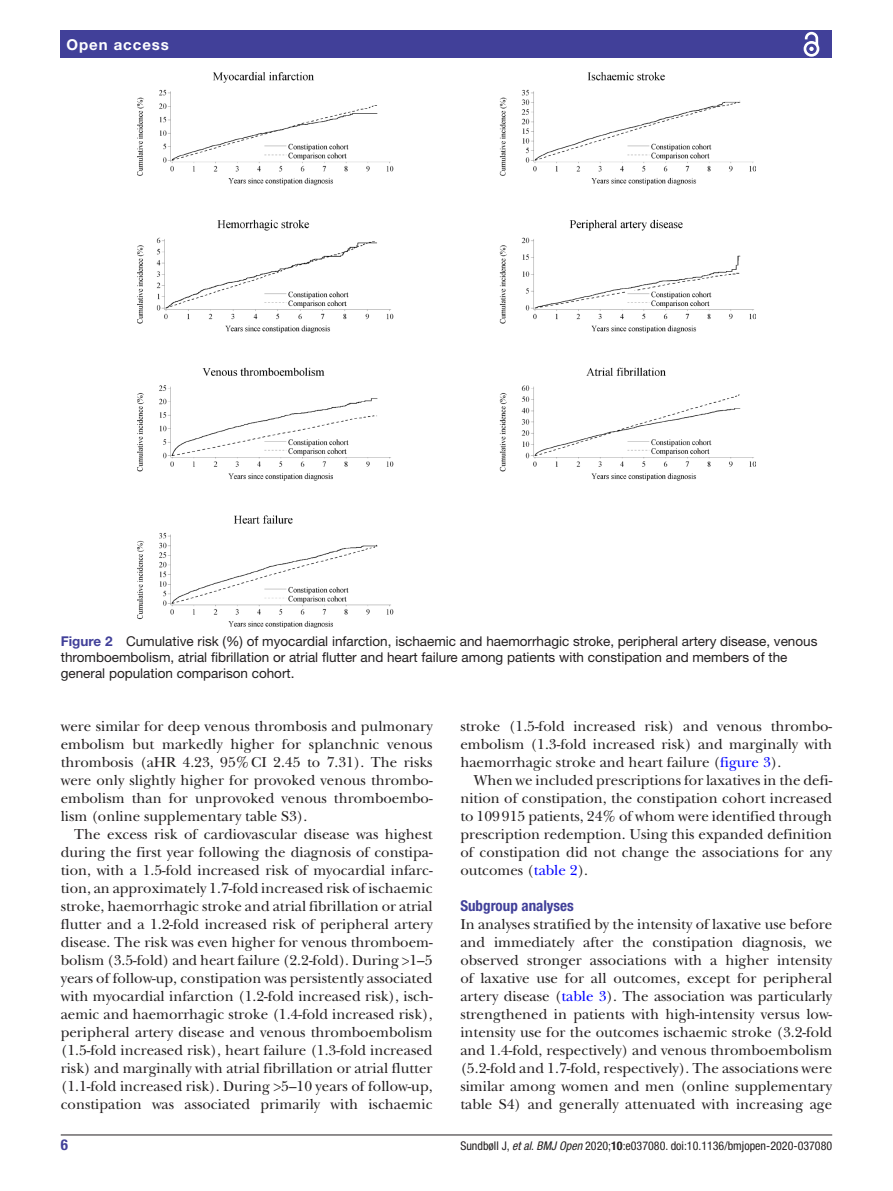
<style>
.page{position:relative;width:893px;height:1191px;background:#fff}
.page>*{position:absolute;margin:0;border:0;box-sizing:border-box;transform-origin:0 0}
.t1{font:15px/18px "New Baskerville";color:#231f20;text-align:justify}
.t2{font:700 condensed 15px "Helvetica Neue LT Std";color:#414099}
.t3{font:700 15px "Helvetica Neue LT Std";letter-spacing:.065em;color:#fff}
.t4{font:13.5px/16.2px "Helvetica Neue LT Std";color:#231f20}
.t5{font:condensed 12px "Helvetica Neue LT Std";color:#231f20}
.s1{font-weight:700;color:#414099}
.s2{color:#00f}
.s3{font-style:italic}
.s4{font-weight:700}
</style>
<div class="page">
<hr style="left:61px;top:1134px;width:771px;height:1px;background:#231f20">
<div style="left:61px;top:31px;width:771px;height:27px;background:#414099"></div>
<svg style="left:803px;top:31px;width:17px;height:26px"></svg>
<img style="left:138px;top:73px;width:617px;height:555px">
<p class="t3" style="left:66px;top:35px;width:104px">Open access</p>
<p class="t4" style="left:61px;top:632px;width:758px"><span class="s1">Figure 2</span> Cumulative risk (%) of myocardial infarction, ischaemic and haemorrhagic stroke, peripheral artery disease, venous thromboembolism, atrial fibrillation or atrial flutter and heart failure among patients with constipation and members of the general population comparison cohort.</p>
<p class="t1" style="left:61px;top:717px;width:373px">were similar for deep venous thrombosis and pulmonary embolism but markedly higher for splanchnic venous thrombosis (aHR 4.23, 95%CI 2.45 to 7.31). The risks were only slightly higher for provoked venous thrombo&shy;embolism than for unprovoked venous thromboembo&shy;lism (online supplementary table S3).</p>
<p class="t1" style="left:61px;top:825px;width:373px;text-indent:14px">The excess risk of cardiovascular disease was highest during the first year following the diagnosis of constipa&shy;tion, with a 1.5-fold increased risk of myocardial infarc&shy;tion, an approximately 1.7-fold increased risk of ischaemic stroke, haemorrhagic stroke and atrial fibrillation or atrial flutter and a 1.2-fold increased risk of peripheral artery disease. The risk was even higher for venous thromboem&shy;bolism (3.5-fold) and heart failure (2.2-fold). During &gt;1–5 years of follow-up, constipation was persistently associated with myocardial infarction (1.2-fold increased risk), isch&shy;aemic and haemorrhagic stroke (1.4-fold increased risk), peripheral artery disease and venous thromboembolism (1.5-fold increased risk), heart failure (1.3-fold increased risk) and marginally with atrial fibrillation or atrial flutter (1.1-fold increased risk). During &gt;5–10 years of follow-up, constipation was associated primarily with ischaemic</p>
<p class="t1" style="left:460px;top:717px;width:373px">stroke (1.5-fold increased risk) and venous thrombo&shy;embolism (1.3-fold increased risk) and marginally with haemorrhagic stroke and heart failure (<span class="s2">figure 3</span>).</p>
<p class="t1" style="left:460px;top:771px;width:373px;text-indent:14px">When we included prescriptions for laxatives in the defi&shy;nition of constipation, the constipation cohort increased to 109915 patients, 24% of whom were identified through prescription redemption. Using this expanded definition of constipation did not change the associations for any outcomes (<span class="s2">table 2</span>).</p>
<p class="t2" style="left:460px;top:897px;width:115px">Subgroup analyses</p>
<p class="t1" style="left:460px;top:915px;width:373px">In analyses stratified by the intensity of laxative use before and immediately after the constipation diagnosis, we observed stronger associations with a higher intensity of laxative use for all outcomes, except for peripheral artery disease (<span class="s2">table 3</span>). The association was particularly strengthened in patients with high-intensity versus low&shy;intensity use for the outcomes ischaemic stroke (3.2-fold and 1.4-fold, respectively) and venous thromboembolism (5.2-fold and 1.7-fold, respectively). The associations were similar among women and men (online supplementary table S4) and generally attenuated with increasing age</p>
<p class="t2" style="left:61px;top:1135px;width:9px">6</p>
<p class="t5" style="left:460px;top:1138px;width:373px">Sundbøll J, <span class="s3">et al</span>. <span class="s3">BMJ Open</span> 2020;<span class="s4">10</span>:e037080. doi:10.1136/bmjopen-2020-037080</p>
</div>
